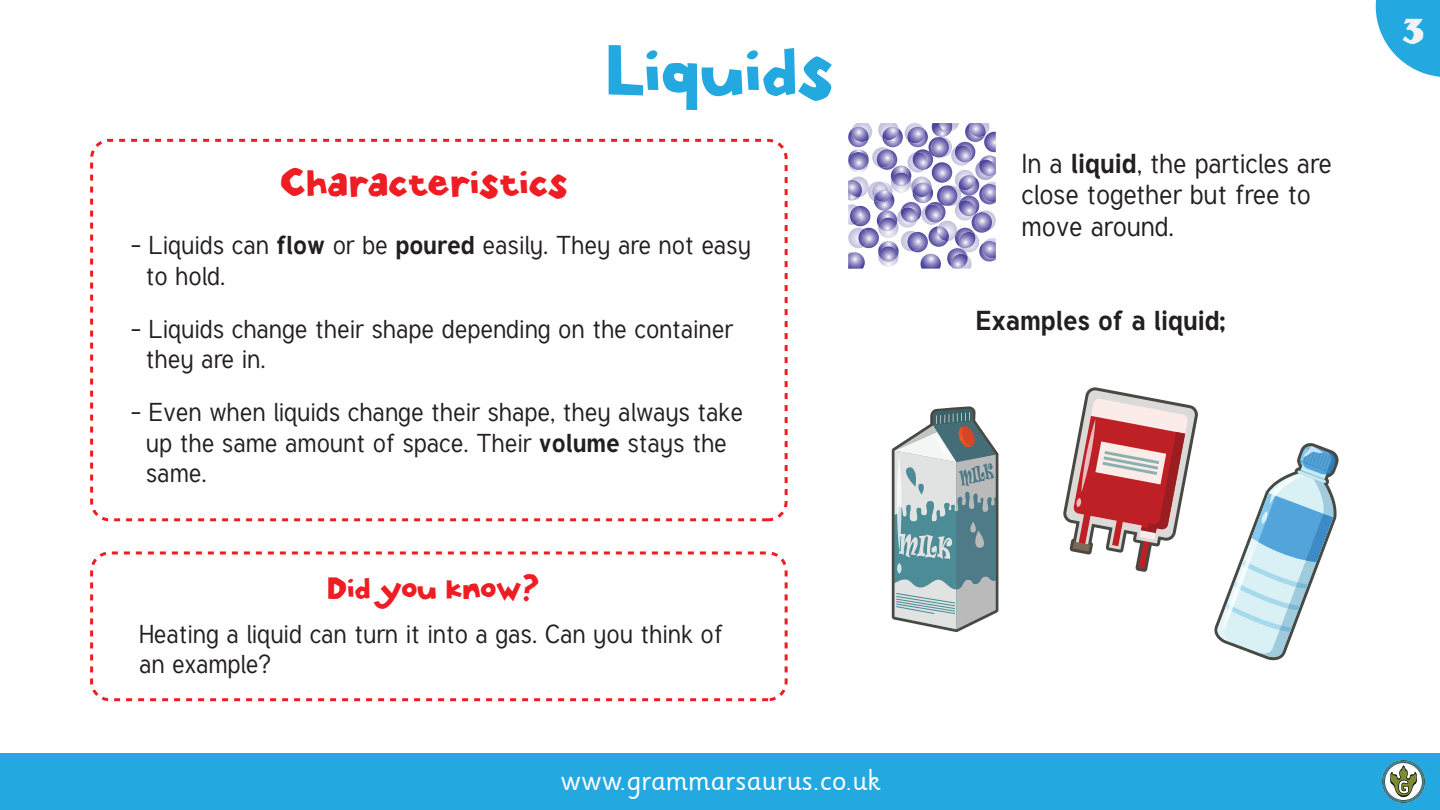
<style>
.page{position:relative;width:1440px;height:810px;background:#fff}
.page>*{position:absolute;margin:0;border:0;box-sizing:border-box;transform-origin:0 0}
.t1{font:67.5px "Stone Hinge";color:#24a8e0}
.t2{font:37.5px "Stone Hinge";color:#ee1d23}
.t3{font:36px "Stone Hinge";color:#f2f3f4}
.t4{font:30px "Sassoon Infant Rg";color:#fff}
.t5{font:30px "Stone Hinge";color:#ee1d23}
.t6{font:27px/31.5px "Tuffy";color:#231f20}
.t7{font:700 27px "Tuffy";color:#231f20}
.t8{font:25.5px/30.6px "Tuffy";color:#231f20}
.s1{font-weight:700}
</style>
<div class="page">
<div style="left:0;top:753px;width:1440px;height:57px;background:#24a8e0"></div>
<img style="left:1383px;top:761px;width:42px;height:42px">
<svg style="left:1376px;top:0;width:64px;height:77px"></svg>
<div style="left:90px;top:139px;width:698px;height:382px;border:3px dashed #ee1d23;border-radius:18px"></div>
<div style="left:90px;top:551px;width:698px;height:150px;border:3px dashed #ee1d23;border-radius:18px"></div>
<svg style="left:848px;top:123px;width:148px;height:146px"></svg>
<svg style="left:892px;top:406px;width:107px;height:226px;background:#9cafb3"></svg>
<svg style="left:1063px;top:387px;width:135px;height:185px"></svg>
<svg style="left:1214px;top:443px;width:125px;height:217px"></svg>
<h2 class="t2" style="left:281px;top:156px;width:289px">Characteristics</h2>
<h1 class="t1" style="left:607px;top:24px;width:228px">Liquids</h1>
<p class="t8" style="left:146px;top:229px;width:607px;text-indent:-15px">- Liquids can <span class="s1">flow</span> or be <span class="s1">poured</span> easily. They are not easy to hold.</p>
<p class="t8" style="left:146px;top:313px;width:589px;text-indent:-15px">- Liquids change their shape depending on the container they are in.</p>
<p class="t8" style="left:146px;top:396px;width:599px;text-indent:-15px">- Even when liquids change their shape, they always take up the same amount of space. Their <span class="s1">volume</span> stays the same.</p>
<p class="t5" style="left:328px;top:567px;width:213px">Did you know?</p>
<p class="t8" style="left:139px;top:618px;width:585px">Heating a liquid can turn it into a gas. Can you think of an example?</p>
<p class="t4" style="left:560px;top:764px;width:322px">www.grammarsaurus.co.uk</p>
<p class="t6" style="left:1022px;top:147px;width:312px">In a <span class="s1">liquid</span>, the particles are close together but free to move around.</p>
<p class="t7" style="left:976px;top:302px;width:251px">Examples of a liquid;</p>
<h3 class="t3" style="left:1408px;top:5px;width:17px">1</h3>
<h3 class="t3" style="left:1402px;top:5px;width:24px">3</h3>
</div>
